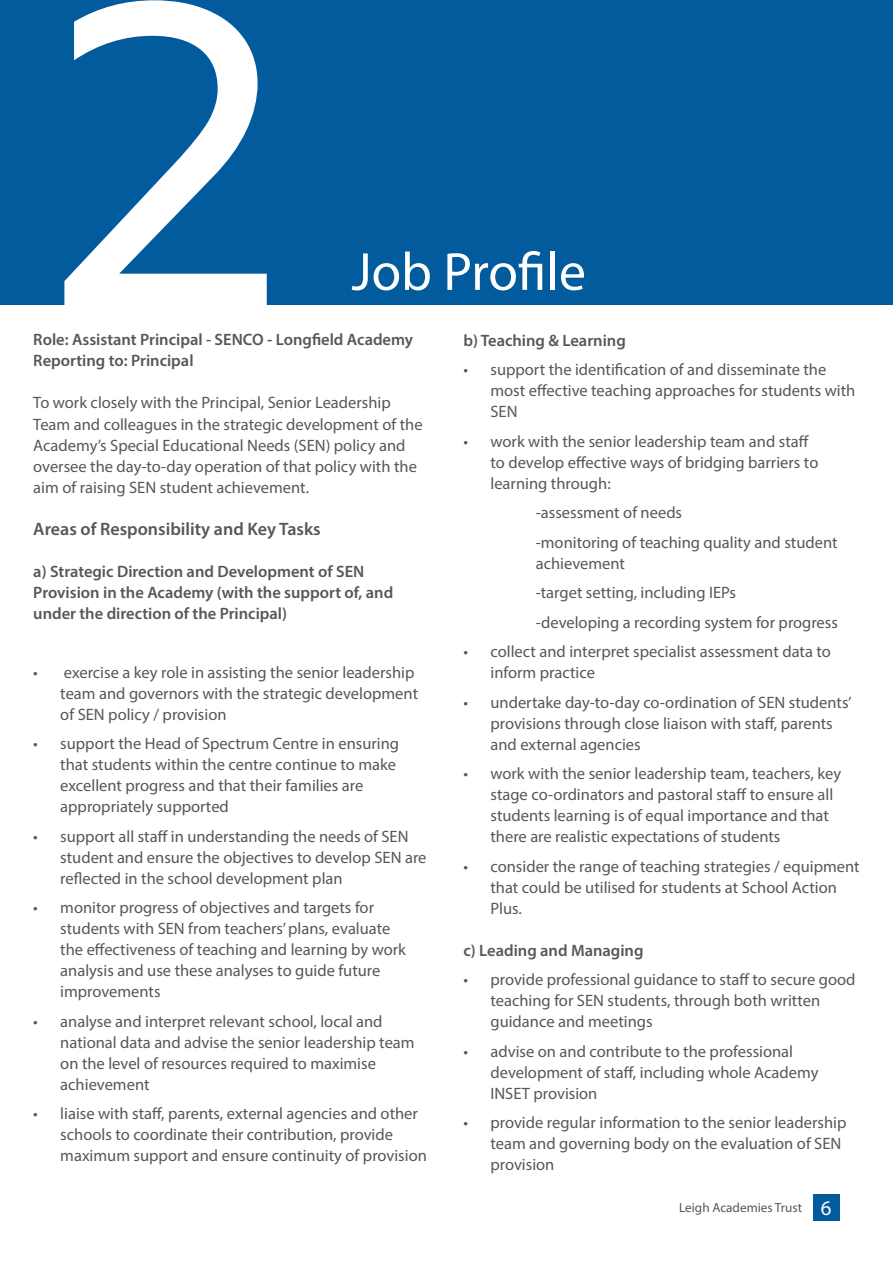
<style>
.page{position:relative;width:893px;height:1263px;background:#fff}
.page>*{position:absolute;margin:0;border:0;box-sizing:border-box;transform-origin:0 0}
.t1{font:438px "Amiko";color:#fff}
.t2{font:54px "Myriad Pro";color:#fff}
.t3{font:600 18px "Myriad Pro";color:#575756}
.t4{font:16.5px/21px "Myriad Pro";color:#575756}
.t5{font:600 16.5px/21px "Myriad Pro";color:#575756}
.t6{font:13.2px "Myriad Pro";color:#575756}
.s1{font-size:20.85px;color:#fff}
</style>
<div class="page">
<div style="left:0;top:0;width:893px;height:305px;background:#015b9d"></div>
<div style="left:813px;top:1194px;width:26px;height:27px;background:#015b9d"></div>
<h1 class="t1" style="left:30px;top:-96px;width:273px">2</h1>
<h2 class="t2" style="left:351px;top:238px;width:236px">Job Profile</h2>
<p class="t5" style="left:33px;top:329px;width:381px">Role: Assistant Principal - SENCO - Longfield Academy<br>Reporting to: Principal</p>
<p class="t4" style="left:33px;top:392px;width:391px">To work closely with the Principal, Senior Leadership Team and colleagues in the strategic development of the Academy’s Special Educational Needs (SEN) policy and oversee the day-to-day operation of that policy with the aim of raising SEN student achievement.</p>
<p class="t3" style="left:33px;top:517px;width:289px">Areas of Responsibility and Key Tasks</p>
<p class="t5" style="left:33px;top:560px;width:361px">a) Strategic Direction and Development of SEN<br>Provision in the Academy (with the support of, and under the direction of the Principal)</p>
<p class="t4" style="left:60px;top:661px;width:359px;text-indent:-27px">• exercise a key role in assisting the senior leadership team and governors with the strategic development of SEN policy / provision</p>
<p class="t4" style="left:60px;top:733px;width:340px;text-indent:-27px">• support the Head of Spectrum Centre in ensuring that students within the centre continue to make excellent progress and that their families are appropriately supported</p>
<p class="t4" style="left:60px;top:825px;width:368px;text-indent:-27px">• support all staff in understanding the needs of SEN student and ensure the objectives to develop SEN are reflected in the school development plan</p>
<p class="t4" style="left:60px;top:897px;width:347px;text-indent:-27px">• monitor progress of objectives and targets for students with SEN from teachers’ plans, evaluate the effectiveness of teaching and learning by work analysis and use these analyses to guide future improvements</p>
<p class="t4" style="left:60px;top:1010px;width:356px;text-indent:-27px">• analyse and interpret relevant school, local and national data and advise the senior leadership team on the level of resources required to maximise achievement</p>
<p class="t4" style="left:60px;top:1103px;width:368px;text-indent:-27px">• liaise with staff, parents, external agencies and other schools to coordinate their contribution, provide maximum support and ensure continuity of provision</p>
<p class="t5" style="left:463px;top:329px;width:164px">b) Teaching &amp; Learning</p>
<p class="t4" style="left:490px;top:359px;width:366px;text-indent:-27px">• support the identification of and disseminate the most effective teaching approaches for students with<br>SEN</p>
<p class="t4" style="left:490px;top:430px;width:329px;text-indent:-27px">• work with the senior leadership team and staff to develop effective ways of bridging barriers to learning through:</p>
<p class="t4" style="left:536px;top:497px;width:303px;line-height:29.5px">-assessment of needs<br>-monitoring of teaching quality and student</p>
<p class="t4" style="left:536px;top:548px;width:304px;line-height:29.5px">achievement<br>-target setting, including IEPs<br>-developing a recording system for progress</p>
<p class="t4" style="left:490px;top:641px;width:342px;text-indent:-27px">• collect and interpret specialist assessment data to inform practice</p>
<p class="t4" style="left:490px;top:691px;width:363px;text-indent:-27px">• undertake day-to-day co-ordination of SEN students’ provisions through close liaison with staff, parents and external agencies</p>
<p class="t4" style="left:490px;top:763px;width:352px;text-indent:-27px">• work with the senior leadership team, teachers, key stage co-ordinators and pastoral staff to ensure all students learning is of equal importance and that there are realistic expectations of students</p>
<p class="t4" style="left:490px;top:855px;width:371px;text-indent:-27px">• consider the range of teaching strategies / equipment that could be utilised for students at School Action<br>Plus.</p>
<p class="t5" style="left:463px;top:939px;width:181px">c) Leading and Managing</p>
<p class="t4" style="left:490px;top:969px;width:366px;text-indent:-27px">• provide professional guidance to staff to secure good teaching for SEN students, through both written guidance and meetings</p>
<p class="t4" style="left:490px;top:1040px;width:329px;text-indent:-27px">• advise on and contribute to the professional development of staff, including whole Academy<br>INSET provision</p>
<p class="t4" style="left:490px;top:1112px;width:357px;text-indent:-27px">• provide regular information to the senior leadership team and governing body on the evaluation of SEN provision</p>
<p class="t6" style="left:679px;top:1199px;width:154px">Leigh Academies Trust <span class="s1">6</span></p>
</div>
